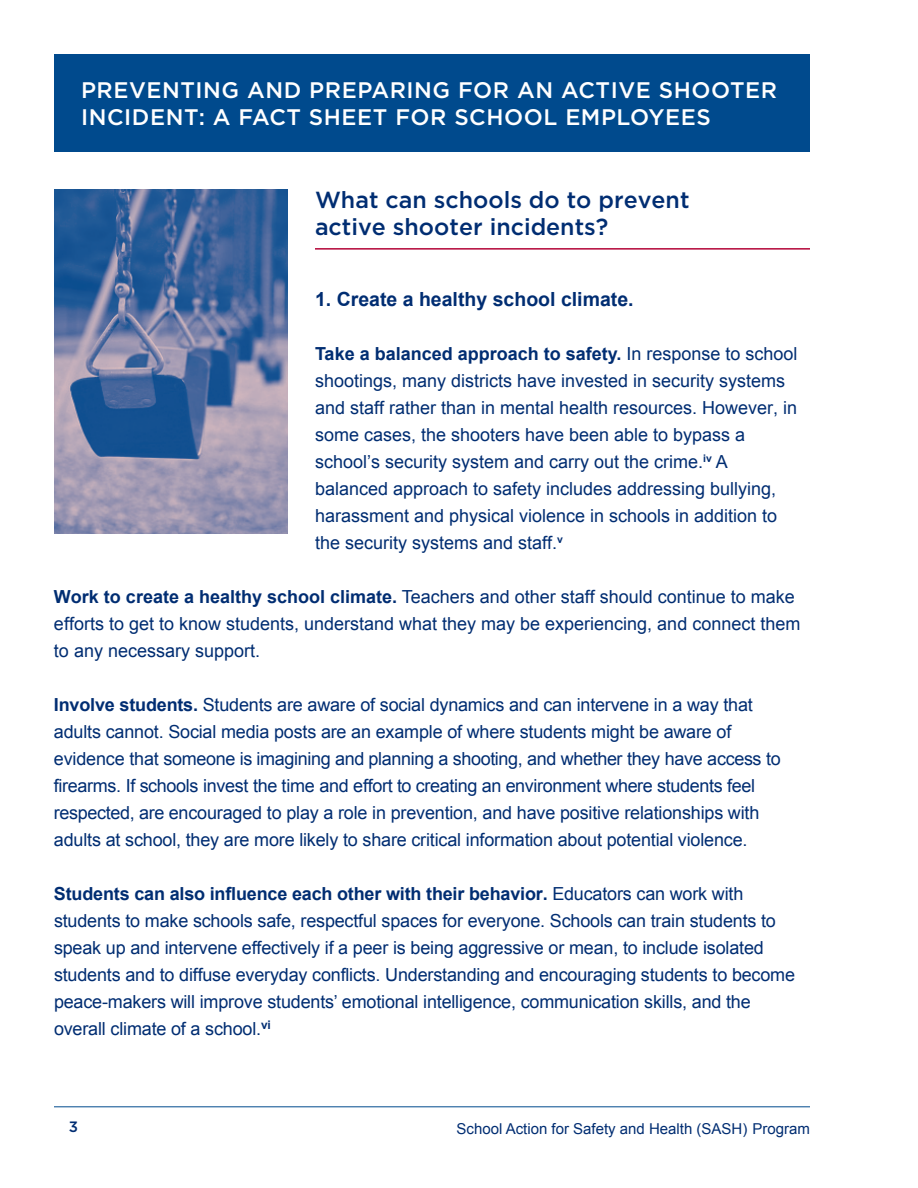
<style>
.page{position:relative;width:918px;height:1188px;background:#fff}
.page>*{position:absolute;margin:0;border:0;box-sizing:border-box;transform-origin:0 0}
.t1{font:500 23.25px/27px "Gotham";color:#002d72}
.t2{font:500 22.5px/27px "Gotham";letter-spacing:.025em;color:#fff}
.t3{font:700 19.5px "Arial";color:#002d72}
.t4{font:18px/27px "Arial";letter-spacing:-.01em;color:#002d72}
.t5{font:15px "Arial";color:#002d72}
.t6{font:500 15px "Gotham";color:#002d72}
.s1{font-weight:700}
</style>
<div class="page">
<hr style="left:54px;top:1107px;width:756px;height:1px;background:#004a8d">
<div style="left:54px;top:54px;width:756px;height:97px;background:#004a8d"></div>
<hr style="left:315px;top:248px;width:495px;height:2px;background:#b30437">
<img style="left:54px;top:189px;width:234px;height:345px">
<p class="t2" style="left:81px;top:76px;width:698px">PREVENTING AND PREPARING FOR AN ACTIVE SHOOTER<br>INCIDENT: A FACT SHEET FOR SCHOOL EMPLOYEES</p>
<h3 class="t1" style="left:315px;top:186px;width:376px">What can schools do to prevent active shooter incidents?</h3>
<p class="t3" style="left:315px;top:286px;width:320px">1. Create a healthy school climate.</p>
<p class="t4" style="left:315px;top:340px;width:484px"><span class="s1">Take a balanced approach to safety.</span> In response to school shootings, many districts have invested in security systems and staff rather than in mental health resources. However, in some cases, the shooters have been able to bypass a school’s security system and carry out the crime.<sup>iv</sup> A balanced approach to safety includes addressing bullying, harassment and physical violence in schools in addition to the security systems and staff.<sup>v</sup></p>
<p class="t4" style="left:54px;top:583px;width:748px"><span class="s1">Work to create a healthy school climate.</span> Teachers and other staff should continue to make efforts to get to know students, understand what they may be experiencing, and connect them to any necessary support.</p>
<p class="t4" style="left:54px;top:691px;width:728px"><span class="s1">Involve students.</span> Students are aware of social dynamics and can intervene in a way that adults cannot. Social media posts are an example of where students might be aware of evidence that someone is imagining and planning a shooting, and whether they have access to firearms. If schools invest the time and effort to creating an environment where students feel respected, are encouraged to play a role in prevention, and have positive relationships with adults at school, they are more likely to share critical information about potential violence.</p>
<p class="t4" style="left:54px;top:880px;width:743px"><span class="s1">Students can also influence each other with their behavior.</span> Educators can work with students to make schools safe, respectful spaces for everyone. Schools can train students to speak up and intervene effectively if a peer is being aggressive or mean, to include isolated students and to diffuse everyday conflicts. Understanding and encouraging students to become peace-makers will improve students’ emotional intelligence, communication skills, and the overall climate of a school.<sup>vi</sup></p>
<p class="t6" style="left:69px;top:1117px;width:11px">3</p>
<p class="t5" style="left:456px;top:1119px;width:355px">School Action for Safety and Health (SASH) Program</p>
</div>
